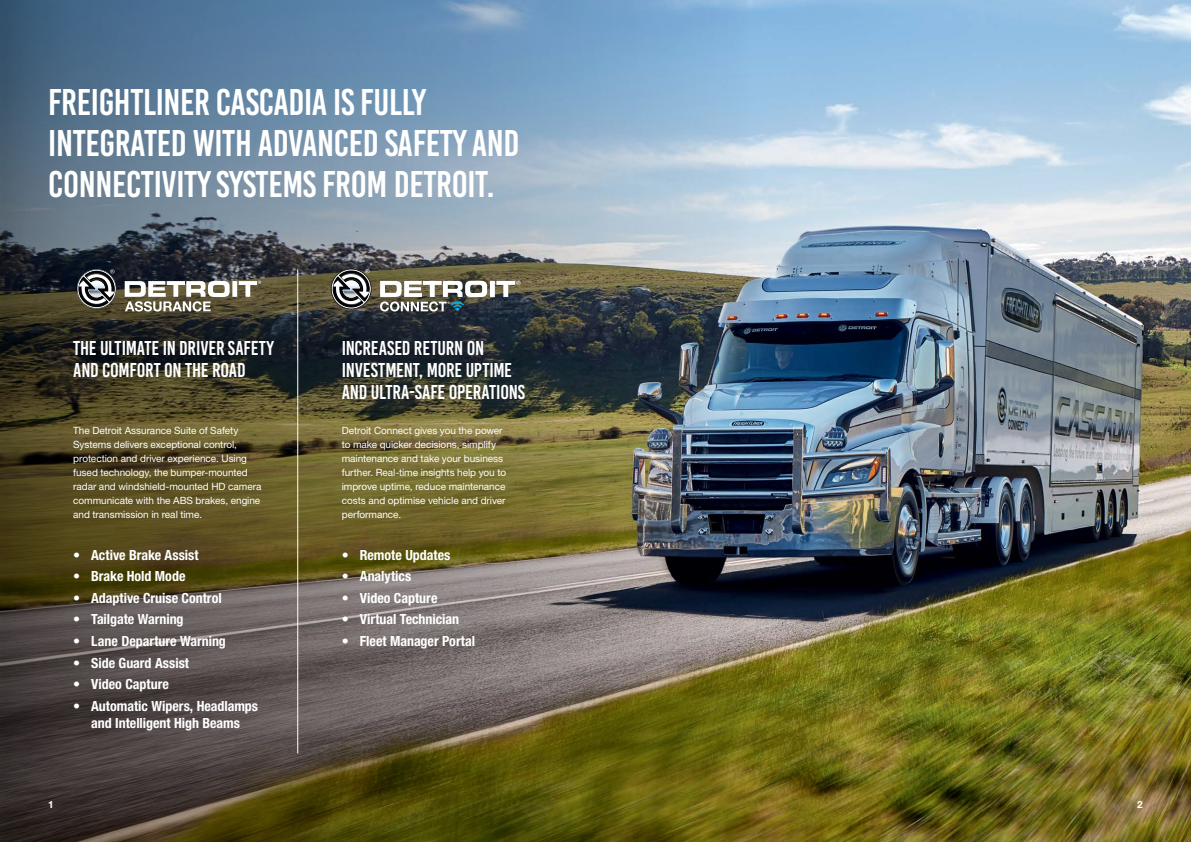
<style>
.page{position:relative;width:1191px;height:842px;background:#fff}
.page>*{position:absolute;margin:0;border:0;box-sizing:border-box;transform-origin:0 0}
.t1{font:37.1px/40.9px "Bebas Kai";letter-spacing:-.01em;color:#fff}
.t2{font:20px/22px "Bebas Kai";letter-spacing:-.005em;color:#fff}
.t3{font:700 condensed 14px/17px "Helvetica Neue LT Std";color:#fff;text-align:center}
.t4{font:10px/14px "Helvetica Neue LT Std";letter-spacing:-.005em;color:#fff}
.t5{font:700 10px "Helvetica Neue LT Std";color:#fff}
</style>
<div class="page">
<img style="left:771px;top:0;width:420px;height:842px">
<img style="left:0;top:0;width:771px;height:842px">
<div style="left:77px;top:269px;width:39px;height:40px;border:1px solid #231f20;border-radius:50%"></div>
<svg style="left:78px;top:269px;width:37px;height:38px"></svg>
<svg style="left:125px;top:281px;width:136px;height:30px"></svg>
<hr style="left:297px;top:269px;width:1px;height:484px;background:#fff">
<div style="left:332px;top:269px;width:39px;height:40px;border:1px solid #fff;border-radius:50%"></div>
<div style="left:331px;top:269px;width:40px;height:40px;border:1px solid #231f20;border-radius:50%"></div>
<svg style="left:332px;top:269px;width:38px;height:39px"></svg>
<svg style="left:380px;top:281px;width:140px;height:30px"></svg>
<p class="t1" style="left:48px;top:82px;width:379px">FREIGHTLINER CASCADIA IS FULLY</p>
<p class="t1" style="left:48px;top:123px;width:473px">INTEGRATED WITH ADVANCED SAFETY AND<br>CONNECTIVITY SYSTEMS FROM DETROIT.</p>
<p class="t2" style="left:73px;top:337px;width:202px">THE ULTIMATE IN DRIVER SAFETY<br>AND COMFORT ON THE ROAD</p>
<p class="t2" style="left:342px;top:337px;width:185px">INCREASED RETURN ON<br>INVESTMENT, MORE UPTIME<br>AND ULTRA-SAFE OPERATIONS</p>
<p class="t4" style="left:73px;top:424px;width:190px">The Detroit Assurance Suite of Safety Systems delivers exceptional control, protection and driver experience. Using fused technology, the bumper-mounted radar and windshield-mounted HD camera communicate with the ABS brakes, engine and transmission in real time.</p>
<p class="t3" style="left:73px;top:546px;width:127px">• Active Brake Assist</p>
<p class="t3" style="left:73px;top:568px;width:114px">• Brake Hold Mode</p>
<p class="t3" style="left:73px;top:589px;width:150px">• Adaptive Cruise Control</p>
<p class="t3" style="left:73px;top:611px;width:112px">• Tailgate Warning</p>
<p class="t3" style="left:73px;top:632px;width:154px">• Lane Departure Warning</p>
<p class="t3" style="left:73px;top:654px;width:117px">• Side Guard Assist</p>
<p class="t3" style="left:73px;top:675px;width:97px">• Video Capture</p>
<p class="t3" style="left:73px;top:697px;width:186px">• Automatic Wipers, Headlamps and Intelligent High Beams</p>
<p class="t4" style="left:342px;top:424px;width:166px">Detroit Connect gives you the power to make quicker decisions, simplify maintenance and take your business further. Real-time insights help you to improve uptime, reduce maintenance costs and optimise vehicle and driver performance.</p>
<p class="t3" style="left:342px;top:546px;width:110px">• Remote Updates</p>
<p class="t3" style="left:342px;top:568px;width:71px">• Analytics</p>
<p class="t3" style="left:342px;top:589px;width:97px">• Video Capture</p>
<p class="t3" style="left:342px;top:611px;width:119px">• Virtual Technician</p>
<p class="t3" style="left:342px;top:632px;width:135px">• Fleet Manager Portal</p>
<p class="t5" style="left:48px;top:798px;width:7px">1</p>
<p class="t5" style="left:1137px;top:798px;width:7px">2</p>
</div>
